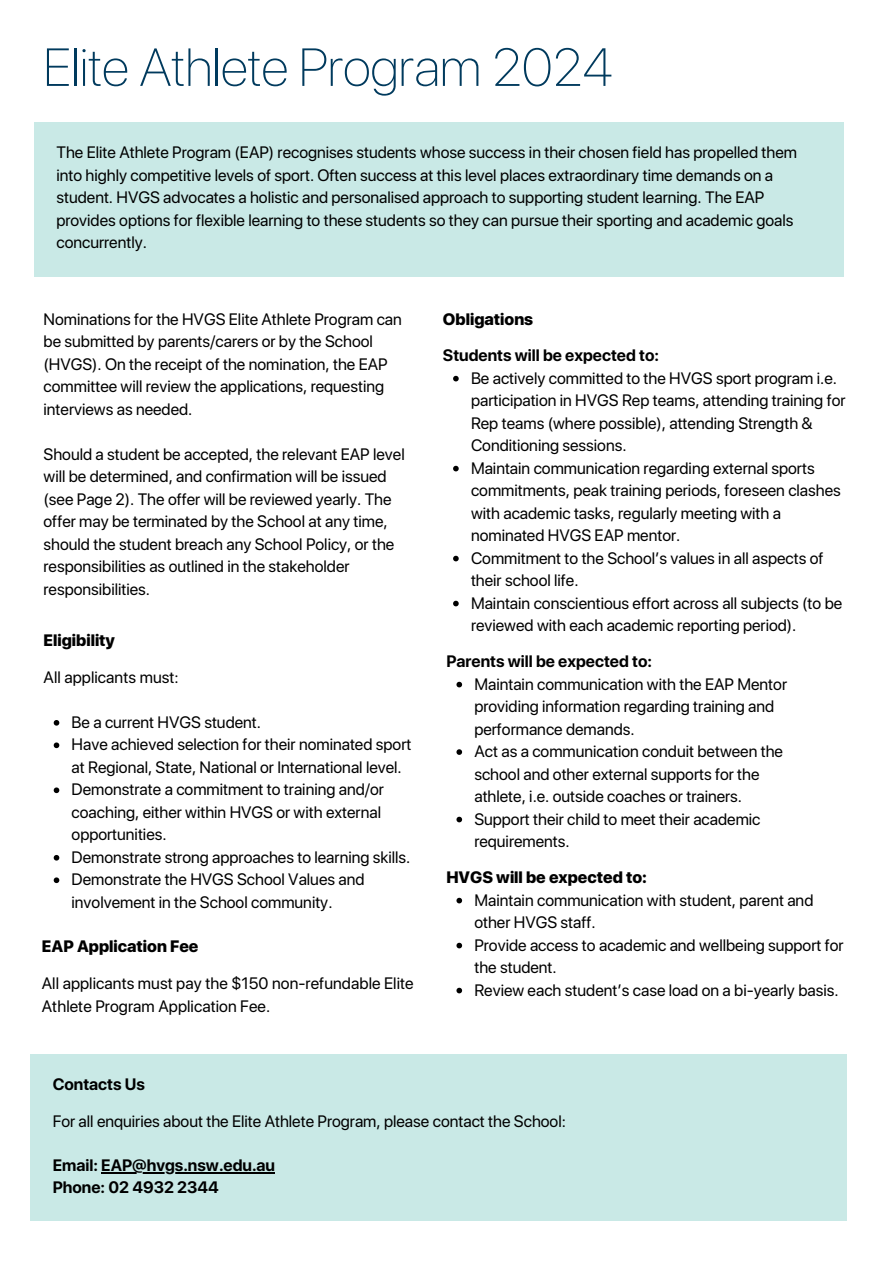
<style>
.page{position:relative;width:893px;height:1264px;background:#fff}
.page>*{position:absolute;margin:0;border:0;box-sizing:border-box;transform-origin:0 0}
.t1{font:100 53.25px "SF Pro Display";color:#003a5d}
.t2{font:16.5px/22.5px "SF Pro Display";color:#000}
.t3{font:700 16.5px "SF Pro Display";color:#000}
.t4{font:800 16.5px "SF Pro Display";color:#000}
</style>
<div class="page">
<div style="left:34px;top:122px;width:809px;height:155px;background:#c9e9e6"></div>
<svg style="left:54px;top:720px;width:5px;height:5px"></svg>
<svg style="left:54px;top:742px;width:5px;height:6px"></svg>
<svg style="left:54px;top:787px;width:5px;height:6px"></svg>
<svg style="left:54px;top:855px;width:5px;height:5px"></svg>
<svg style="left:54px;top:877px;width:5px;height:6px"></svg>
<svg style="left:453px;top:376px;width:5px;height:5px"></svg>
<svg style="left:453px;top:466px;width:5px;height:5px"></svg>
<svg style="left:453px;top:555px;width:5px;height:6px"></svg>
<svg style="left:453px;top:600px;width:5px;height:6px"></svg>
<svg style="left:456px;top:681px;width:6px;height:6px"></svg>
<svg style="left:456px;top:749px;width:6px;height:6px"></svg>
<svg style="left:456px;top:816px;width:6px;height:6px"></svg>
<svg style="left:456px;top:897px;width:6px;height:6px"></svg>
<svg style="left:456px;top:942px;width:6px;height:6px"></svg>
<svg style="left:456px;top:987px;width:6px;height:6px"></svg>
<div style="left:31px;top:1054px;width:816px;height:166px;background:#c9e9e6"></div>
<hr style="left:101px;top:1171px;width:174px;height:2px;background:#000">
<p class="t1" style="left:44px;top:35px;width:570px">Elite Athlete Program 2024</p>
<p class="t2" style="left:56px;top:141px;width:742px">The Elite Athlete Program (EAP) recognises students whose success in their chosen field has propelled them into highly competitive levels of sport. Often success at this level places extraordinary time demands on a student. HVGS advocates a holistic and personalised approach to supporting student learning. The EAP provides options for flexible learning to these students so they can pursue their sporting and academic goals concurrently.</p>
<p class="t2" style="left:44px;top:307px;width:360px">Nominations for the HVGS Elite Athlete Program can be submitted by parents/carers or by the School (HVGS). On the receipt of the nomination, the EAP committee will review the applications, requesting interviews as needed.</p>
<p class="t2" style="left:44px;top:442px;width:362px">Should a student be accepted, the relevant EAP level will be determined, and confirmation will be issued (see Page 2). The offer will be reviewed yearly. The offer may be terminated by the School at any time, should the student breach any School Policy, or the responsibilities as outlined in the stakeholder responsibilities.</p>
<p class="t4" style="left:44px;top:630px;width:73px">Eligibility</p>
<p class="t2" style="left:44px;top:665px;width:137px">All applicants must:</p>
<p class="t2" style="left:72px;top:710px;width:191px">Be a current HVGS student.</p>
<p class="t2" style="left:72px;top:733px;width:341px">Have achieved selection for their nominated sport at Regional, State, National or International level.</p>
<p class="t2" style="left:72px;top:778px;width:314px">Demonstrate a commitment to training and/or coaching, either within HVGS or with external opportunities.</p>
<p class="t2" style="left:72px;top:845px;width:340px">Demonstrate strong approaches to learning skills.</p>
<p class="t2" style="left:72px;top:868px;width:294px">Demonstrate the HVGS School Values and involvement in the School community.</p>
<p class="t4" style="left:42px;top:936px;width:158px">EAP Application Fee</p>
<p class="t2" style="left:42px;top:972px;width:373px">All applicants must pay the $150 non-refundable Elite<br>Athlete Program Application Fee.</p>
<p class="t4" style="left:443px;top:309px;width:92px">Obligations</p>
<p class="t3" style="left:443px;top:345px;width:217px">Students will be expected to:</p>
<p class="t2" style="left:471px;top:366px;width:376px">Be actively committed to the HVGS sport program i.e. participation in HVGS Rep teams, attending training for Rep teams (where possible), attending Strength &amp; Conditioning sessions.</p>
<p class="t2" style="left:471px;top:456px;width:371px">Maintain communication regarding external sports commitments, peak training periods, foreseen clashes with academic tasks, regularly meeting with a nominated HVGS EAP mentor.</p>
<p class="t2" style="left:471px;top:546px;width:354px">Commitment to the School’s values in all aspects of their school life.</p>
<p class="t2" style="left:471px;top:591px;width:373px">Maintain conscientious effort across all subjects (to be reviewed with each academic reporting period).</p>
<p class="t3" style="left:446px;top:651px;width:207px">Parents will be expected to:</p>
<p class="t2" style="left:474px;top:672px;width:314px">Maintain communication with the EAP Mentor providing information regarding training and performance demands.</p>
<p class="t2" style="left:474px;top:740px;width:310px">Act as a communication conduit between the school and other external supports for the athlete, i.e. outside coaches or trainers.</p>
<p class="t2" style="left:474px;top:807px;width:288px">Support their child to meet their academic requirements.</p>
<p class="t4" style="left:446px;top:867px;width:202px">HVGS will be expected to:</p>
<p class="t2" style="left:474px;top:888px;width:340px">Maintain communication with student, parent and other HVGS staff.</p>
<p class="t2" style="left:474px;top:933px;width:371px">Provide access to academic and wellbeing support for the student.</p>
<p class="t2" style="left:474px;top:978px;width:366px">Review each student’s case load on a bi-yearly basis.</p>
<p class="t3" style="left:53px;top:1074px;width:94px">Contacts Us</p>
<p class="t2" style="left:53px;top:1109px;width:514px">For all enquiries about the Elite Athlete Program, please contact the School:</p>
<p class="t3" style="left:53px;top:1155px;width:224px">Email: EAP@hvgs.nsw.edu.au</p>
<p class="t3" style="left:53px;top:1177px;width:168px">Phone: 02 4932 2344</p>
</div>
